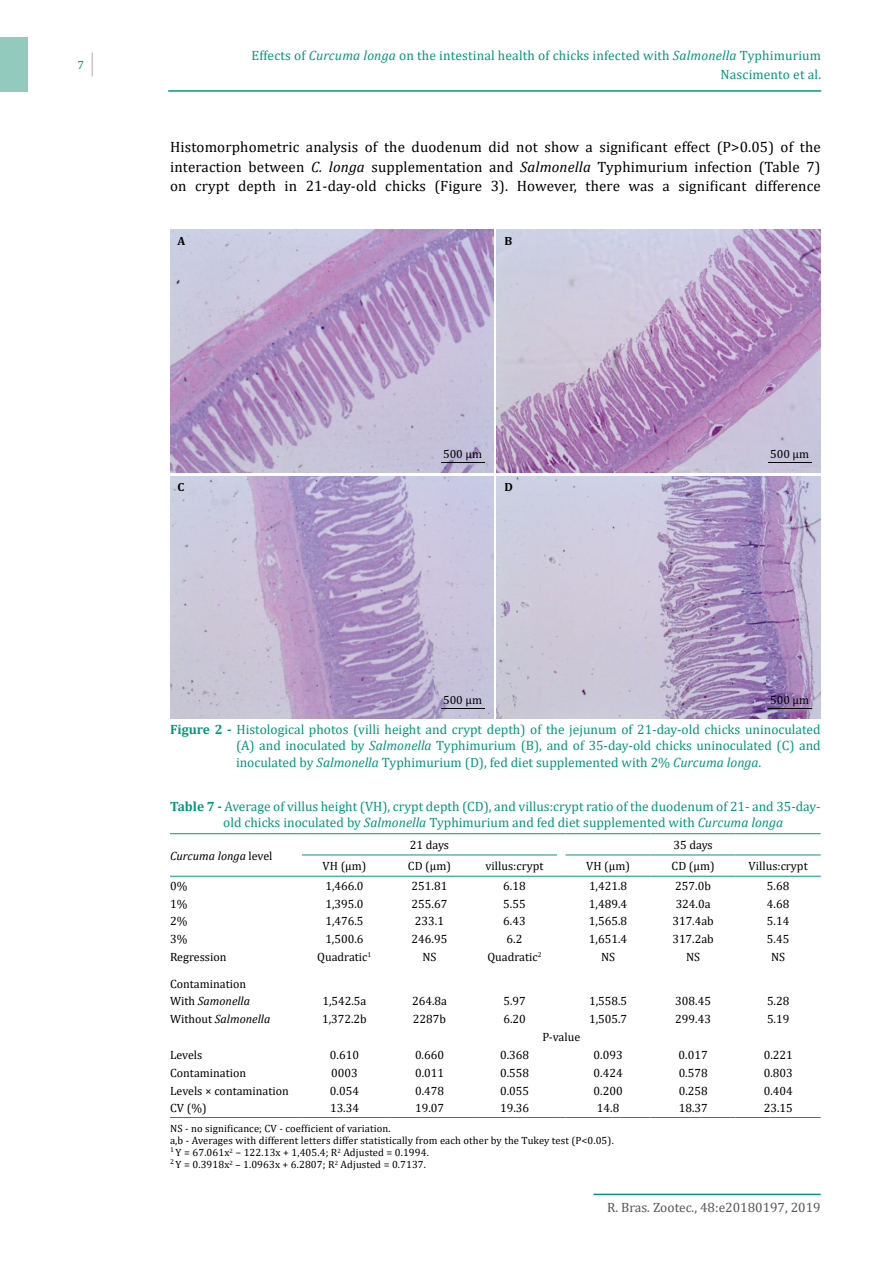
<style>
.page{position:relative;width:893px;height:1263px;background:#fff}
.page>*{position:absolute;margin:0;border:0;box-sizing:border-box;transform-origin:0 0}
.t1{font:15px/19.5px "Cambria";letter-spacing:.01em;color:#000;text-align:justify}
.t2{font:13.5px/16.5px "Cambria";color:#00997d;text-align:right}
.t3{font:13.5px "Cambria";color:#575756}
.t4{font:12px/17.9px "Cambria";color:#000}
.t5{font:italic 12px "Cambria";color:#000}
.t6{font:700 12px "Cambria";color:#000}
.t7{font:12px "Cambria";color:#00997d}
.t8{font:10.5px/12px "Cambria";letter-spacing:.01em;color:#000}
.s1{font-style:italic}
.s2{font-weight:700}
.s3{font-style:normal}
</style>
<div class="page">
<hr style="left:593px;top:1193px;width:228px;height:2px;background:#00997d">
<div style="left:0;top:37px;width:27px;height:55px;background:#92cbbe"></div>
<svg style="left:92px;top:53px;width:1px;height:23px"></svg>
<hr style="left:169px;top:90px;width:652px;height:2px;background:#00997d">
<hr style="left:302px;top:854px;width:85px;height:1px;background:#00997d">
<hr style="left:387px;top:854px;width:85px;height:1px;background:#00997d">
<hr style="left:472px;top:854px;width:85px;height:1px;background:#00997d">
<hr style="left:566px;top:854px;width:85px;height:1px;background:#00997d">
<hr style="left:651px;top:854px;width:85px;height:1px;background:#00997d">
<hr style="left:736px;top:854px;width:85px;height:1px;background:#00997d">
<hr style="left:170px;top:833px;width:132px;height:1px;background:#00997d">
<hr style="left:302px;top:833px;width:85px;height:1px;background:#00997d">
<hr style="left:387px;top:833px;width:85px;height:1px;background:#00997d">
<hr style="left:472px;top:833px;width:85px;height:1px;background:#00997d">
<hr style="left:566px;top:833px;width:85px;height:1px;background:#00997d">
<hr style="left:651px;top:833px;width:85px;height:1px;background:#00997d">
<hr style="left:736px;top:833px;width:85px;height:1px;background:#00997d">
<hr style="left:170px;top:876px;width:132px;height:1px;background:#00997d">
<hr style="left:302px;top:876px;width:85px;height:1px;background:#00997d">
<hr style="left:387px;top:876px;width:85px;height:1px;background:#00997d">
<hr style="left:472px;top:876px;width:85px;height:1px;background:#00997d">
<hr style="left:566px;top:876px;width:85px;height:1px;background:#00997d">
<hr style="left:651px;top:876px;width:85px;height:1px;background:#00997d">
<hr style="left:736px;top:876px;width:85px;height:1px;background:#00997d">
<hr style="left:170px;top:1117px;width:132px;height:1px;background:#00997d">
<hr style="left:302px;top:1117px;width:85px;height:1px;background:#00997d">
<hr style="left:387px;top:1117px;width:85px;height:1px;background:#00997d">
<hr style="left:472px;top:1117px;width:85px;height:1px;background:#00997d">
<hr style="left:566px;top:1117px;width:85px;height:1px;background:#00997d">
<hr style="left:651px;top:1117px;width:85px;height:1px;background:#00997d">
<hr style="left:736px;top:1117px;width:85px;height:1px;background:#00997d">
<img style="left:170px;top:230px;width:323px;height:242px">
<img style="left:497px;top:230px;width:323px;height:242px">
<img style="left:170px;top:476px;width:323px;height:243px">
<img style="left:497px;top:476px;width:323px;height:243px">
<hr style="left:441px;top:462px;width:43px;height:1px;background:#010202">
<hr style="left:768px;top:462px;width:43px;height:1px;background:#010202">
<hr style="left:441px;top:708px;width:43px;height:1px;background:#010202">
<hr style="left:768px;top:708px;width:43px;height:1px;background:#010202">
<p class="t7" style="left:77px;top:58px;width:8px">7</p>
<p class="t2" style="left:251px;top:45px;width:571px;line-height:19.2px">Effects of <span class="s1">Curcuma longa</span> on the intestinal health of chicks infected with <span class="s1">Salmonella</span> Typhimurium<br>Nascimento et al.</p>
<p class="t1" style="left:170px;top:137px;width:652px">Histomorphometric analysis of the duodenum did not show a significant effect (P&gt;0.05) of the interaction between <span class="s1">C. longa</span> supplementation and <span class="s1">Salmonella</span> Typhimurium infection (Table 7) on crypt depth in 21-day-old chicks (Figure 3). However, there was a significant difference</p>
<p class="t6" style="left:177px;top:233px;width:9px">A</p>
<p class="t6" style="left:504px;top:233px;width:9px">B</p>
<p class="t4" style="left:443px;top:446px;width:41px">500 µm</p>
<p class="t4" style="left:770px;top:446px;width:41px">500 µm</p>
<p class="t6" style="left:177px;top:479px;width:8px">C</p>
<p class="t6" style="left:504px;top:479px;width:10px">D</p>
<p class="t4" style="left:443px;top:692px;width:41px">500 µm</p>
<p class="t4" style="left:770px;top:692px;width:41px">500 µm</p>
<p class="t2" style="left:236px;top:721px;width:586px;text-align:justify;text-indent:-66px"><span class="s2">Figure 2 -</span> Histological photos (villi height and crypt depth) of the jejunum of 21-day-old chicks uninoculated (A) and inoculated by <span class="s1">Salmonella</span> Typhimurium (B), and of 35-day-old chicks uninoculated (C) and inoculated by <span class="s1">Salmonella</span> Typhimurium (D), fed diet supplemented with 2% <span class="s1">Curcuma longa</span>.</p>
<p class="t2" style="left:223px;top:798px;width:599px;text-align:left;text-indent:-53px"><span class="s2">Table 7 -</span> Average of villus height (VH), crypt depth (CD), and villus:crypt ratio of the duodenum of 21- and 35-day&shy;old chicks inoculated by <span class="s1">Salmonella</span> Typhimurium and fed diet supplemented with <span class="s1">Curcuma longa</span></p>
<p class="t5" style="left:170px;top:847px;width:104px">Curcuma longa <span class="s3">level</span></p>
<p class="t4" style="left:410px;top:836px;width:41px">21 days</p>
<p class="t4" style="left:673px;top:836px;width:41px">35 days</p>
<p class="t4" style="left:323px;top:857px;width:45px">VH (µm)</p>
<p class="t4" style="left:408px;top:857px;width:45px">CD (µm)</p>
<p class="t4" style="left:486px;top:857px;width:59px">villus:crypt</p>
<p class="t4" style="left:586px;top:857px;width:45px">VH (µm)</p>
<p class="t4" style="left:672px;top:857px;width:45px">CD (µm)</p>
<p class="t4" style="left:749px;top:857px;width:61px">Villus:crypt</p>
<p class="t4" style="left:170px;top:877px;width:19px">0%</p>
<p class="t4" style="left:325px;top:877px;width:40px">1,466.0</p>
<p class="t4" style="left:412px;top:877px;width:37px">251.81</p>
<p class="t4" style="left:503px;top:877px;width:24px">6.18</p>
<p class="t4" style="left:589px;top:877px;width:40px">1,421.8</p>
<p class="t4" style="left:675px;top:877px;width:37px">257.0b</p>
<p class="t4" style="left:767px;top:877px;width:24px">5.68</p>
<p class="t4" style="left:170px;top:894px;width:19px">1%</p>
<p class="t4" style="left:325px;top:894px;width:40px">1,395.0</p>
<p class="t4" style="left:412px;top:894px;width:37px">255.67</p>
<p class="t4" style="left:503px;top:894px;width:24px">5.55</p>
<p class="t4" style="left:589px;top:894px;width:40px">1,489.4</p>
<p class="t4" style="left:676px;top:894px;width:36px">324.0a</p>
<p class="t4" style="left:767px;top:894px;width:24px">4.68</p>
<p class="t4" style="left:170px;top:912px;width:19px">2%</p>
<p class="t4" style="left:325px;top:912px;width:40px">1,476.5</p>
<p class="t4" style="left:415px;top:912px;width:31px">233.1</p>
<p class="t4" style="left:503px;top:912px;width:24px">6.43</p>
<p class="t4" style="left:589px;top:912px;width:40px">1,565.8</p>
<p class="t4" style="left:672px;top:912px;width:43px">317.4ab</p>
<p class="t4" style="left:767px;top:912px;width:24px">5.14</p>
<p class="t4" style="left:170px;top:930px;width:19px">3%</p>
<p class="t4" style="left:325px;top:930px;width:40px">1,500.6</p>
<p class="t4" style="left:412px;top:930px;width:37px">246.95</p>
<p class="t4" style="left:507px;top:930px;width:17px">6.2</p>
<p class="t4" style="left:589px;top:930px;width:40px">1,651.4</p>
<p class="t4" style="left:672px;top:930px;width:43px">317.2ab</p>
<p class="t4" style="left:767px;top:930px;width:24px">5.45</p>
<p class="t4" style="left:170px;top:948px;width:58px">Regression</p>
<p class="t4" style="left:317px;top:948px;width:56px">Quadratic<sup>1</sup></p>
<p class="t4" style="left:422px;top:948px;width:16px">NS</p>
<p class="t4" style="left:487px;top:948px;width:56px">Quadratic<sup>2</sup></p>
<p class="t4" style="left:601px;top:948px;width:16px">NS</p>
<p class="t4" style="left:686px;top:948px;width:16px">NS</p>
<p class="t4" style="left:771px;top:948px;width:16px">NS</p>
<p class="t4" style="left:170px;top:974px;width:82px">Contamination<br>With <span class="s1">Samonella</span></p>
<p class="t4" style="left:322px;top:992px;width:46px">1,542.5a</p>
<p class="t4" style="left:412px;top:992px;width:36px">264.8a</p>
<p class="t4" style="left:503px;top:992px;width:24px">5.97</p>
<p class="t4" style="left:589px;top:992px;width:40px">1,558.5</p>
<p class="t4" style="left:675px;top:992px;width:37px">308.45</p>
<p class="t4" style="left:767px;top:992px;width:24px">5.28</p>
<p class="t5" style="left:170px;top:1010px;width:102px"><span class="s3">Without</span> Salmonella</p>
<p class="t4" style="left:322px;top:1010px;width:46px">1,372.2b</p>
<p class="t4" style="left:413px;top:1010px;width:35px">2287b</p>
<p class="t4" style="left:503px;top:1010px;width:24px">6.20</p>
<p class="t4" style="left:589px;top:1010px;width:40px">1,505.7</p>
<p class="t4" style="left:675px;top:1010px;width:37px">299.43</p>
<p class="t4" style="left:767px;top:1010px;width:24px">5.19</p>
<p class="t4" style="left:542px;top:1028px;width:39px">P-value</p>
<p class="t4" style="left:170px;top:1046px;width:34px">Levels</p>
<p class="t4" style="left:330px;top:1046px;width:31px">0.610</p>
<p class="t4" style="left:415px;top:1046px;width:31px">0.660</p>
<p class="t4" style="left:500px;top:1046px;width:31px">0.368</p>
<p class="t4" style="left:594px;top:1046px;width:31px">0.093</p>
<p class="t4" style="left:679px;top:1046px;width:31px">0.017</p>
<p class="t4" style="left:764px;top:1046px;width:31px">0.221</p>
<p class="t4" style="left:170px;top:1063px;width:78px">Contamination</p>
<p class="t4" style="left:331px;top:1063px;width:28px">0003</p>
<p class="t4" style="left:415px;top:1063px;width:31px">0.011</p>
<p class="t4" style="left:500px;top:1063px;width:31px">0.558</p>
<p class="t4" style="left:594px;top:1063px;width:31px">0.424</p>
<p class="t4" style="left:679px;top:1063px;width:31px">0.578</p>
<p class="t4" style="left:764px;top:1063px;width:31px">0.803</p>
<p class="t4" style="left:170px;top:1081px;width:120px">Levels × contamination</p>
<p class="t4" style="left:330px;top:1081px;width:31px">0.054</p>
<p class="t4" style="left:415px;top:1081px;width:31px">0.478</p>
<p class="t4" style="left:500px;top:1081px;width:31px">0.055</p>
<p class="t4" style="left:594px;top:1081px;width:31px">0.200</p>
<p class="t4" style="left:679px;top:1081px;width:31px">0.258</p>
<p class="t4" style="left:764px;top:1081px;width:31px">0.404</p>
<p class="t4" style="left:170px;top:1099px;width:38px">CV (%)</p>
<p class="t4" style="left:330px;top:1099px;width:31px">13.34</p>
<p class="t4" style="left:415px;top:1099px;width:31px">19.07</p>
<p class="t4" style="left:500px;top:1099px;width:31px">19.36</p>
<p class="t4" style="left:597px;top:1099px;width:24px">14.8</p>
<p class="t4" style="left:679px;top:1099px;width:31px">18.37</p>
<p class="t4" style="left:764px;top:1099px;width:31px">23.15</p>
<p class="t8" style="left:170px;top:1123px;width:445px">NS - no significance; CV - coefficient of variation.<br>a,b - Averages with different letters differ statistically from each other by the Tukey test (P&lt;0.05).<br><sup>1</sup> Y = 67.061x<sup>2</sup> − 122.13x + 1,405.4; R<sup>2</sup> Adjusted = 0.1994.<br><sup>2</sup> Y = 0.3918x<sup>2</sup> – 1.0963x + 6.2807; R<sup>2</sup> Adjusted = 0.7137.</p>
<p class="t3" style="left:607px;top:1199px;width:215px">R. Bras. Zootec., 48:e20180197, 2019</p>
</div>
